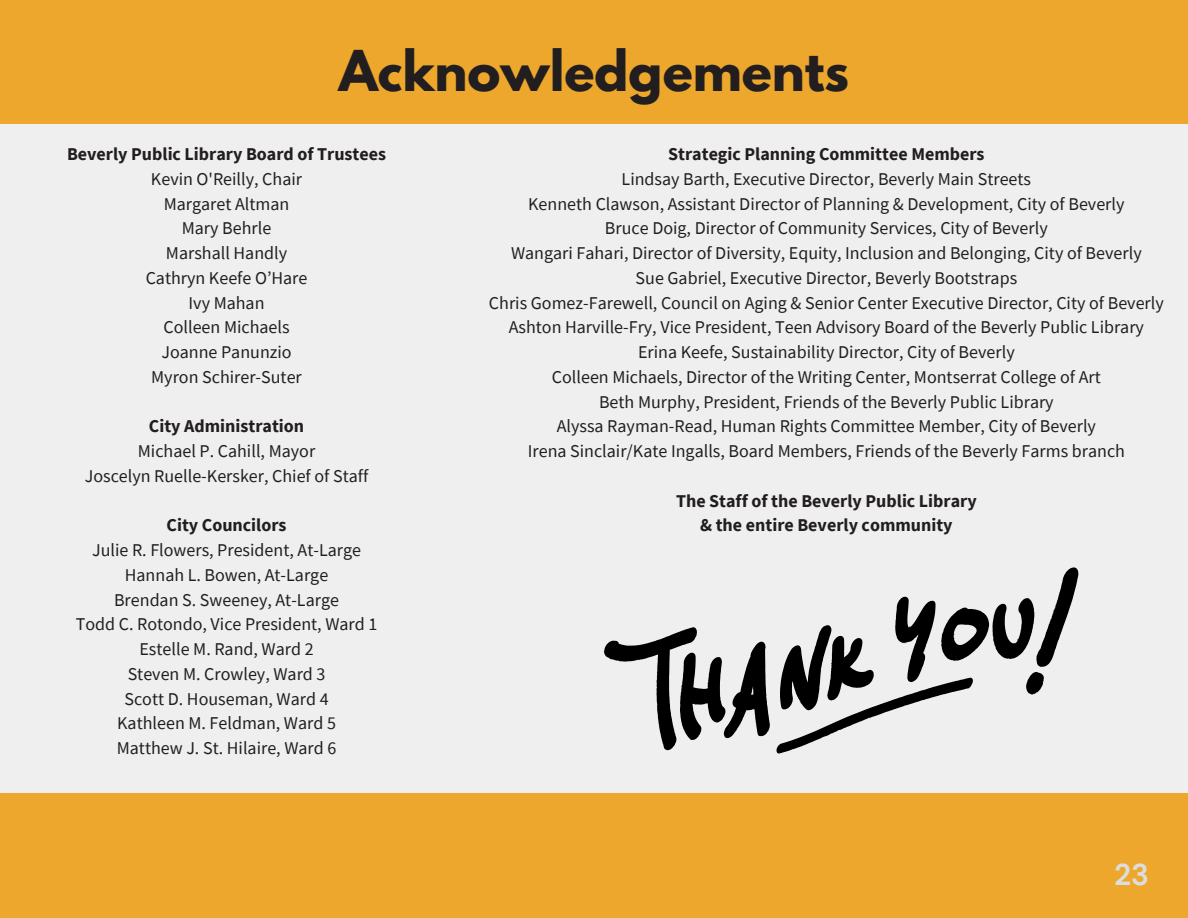
<style>
.page{position:relative;width:1188px;height:918px;background:#eca72c}
.page>*{position:absolute;margin:0;border:0;box-sizing:border-box;transform-origin:0 0}
.t1{font:700 49.8px "League Spartan";color:#221e20}
.t2{font:700 30px "DM Sans";color:#ddd}
.t3{font:18px/24.8px "Source Sans Pro";color:#221e20;text-align:center}
.t4{font:700 18px/24.8px "Source Sans Pro";color:#221e20;text-align:center}
</style>
<div class="page">
<div style="left:0;top:125px;width:1188px;height:668px;background:#efefef"></div>
<svg style="left:604px;top:567px;width:475px;height:187px"></svg>
<h1 class="t1" style="left:339px;top:46px;width:512px">Acknowledgements</h1>
<p class="t4" style="left:67px;top:141px;width:321px">Beverly Public Library Board of Trustees</p>
<p class="t3" style="left:146px;top:166px;width:163px">Kevin O'Reilly, Chair<br>Margaret Altman<br>Mary Behrle<br>Marshall Handly<br>Cathryn Keefe O’Hare<br>Ivy Mahan<br>Colleen Michaels<br>Joanne Panunzio<br>Myron Schirer-Suter</p>
<p class="t4" style="left:149px;top:414px;width:157px">City Administration</p>
<p class="t3" style="left:85px;top:438px;width:285px">Michael P. Cahill, Mayor<br>Joscelyn Ruelle-Kersker, Chief of Staff</p>
<p class="t4" style="left:167px;top:513px;width:121px">City Councilors</p>
<p class="t3" style="left:76px;top:537px;width:303px">Julie R. Flowers, President, At-Large<br>Hannah L. Bowen, At-Large<br>Brendan S. Sweeney, At-Large<br>Todd C. Rotondo, Vice President, Ward 1<br>Estelle M. Rand, Ward 2<br>Steven M. Crowley, Ward 3<br>Scott D. Houseman, Ward 4<br>Kathleen M. Feldman, Ward 5<br>Matthew J. St. Hilaire, Ward 6</p>
<p class="t4" style="left:668px;top:141px;width:318px">Strategic Planning Committee Members</p>
<p class="t3" style="left:489px;top:166px;width:676px">Lindsay Barth, Executive Director, Beverly Main Streets<br>Kenneth Clawson, Assistant Director of Planning &amp; Development, City of Beverly<br>Bruce Doig, Director of Community Services, City of Beverly<br>Wangari Fahari, Director of Diversity, Equity, Inclusion and Belonging, City of Beverly<br>Sue Gabriel, Executive Director, Beverly Bootstraps<br>Chris Gomez-Farewell, Council on Aging &amp; Senior Center Executive Director, City of Beverly Ashton Harville-Fry, Vice President, Teen Advisory Board of the Beverly Public Library Erina Keefe, Sustainability Director, City of Beverly<br>Colleen Michaels, Director of the Writing Center, Montserrat College of Art<br>Beth Murphy, President, Friends of the Beverly Public Library<br>Alyssa Rayman-Read, Human Rights Committee Member, City of Beverly<br>Irena Sinclair/Kate Ingalls, Board Members, Friends of the Beverly Farms branch</p>
<p class="t4" style="left:676px;top:488px;width:302px">The Staff of the Beverly Public Library &amp; the entire Beverly community</p>
<h2 class="t2" style="left:1114px;top:855px;width:36px">23</h2>
</div>
